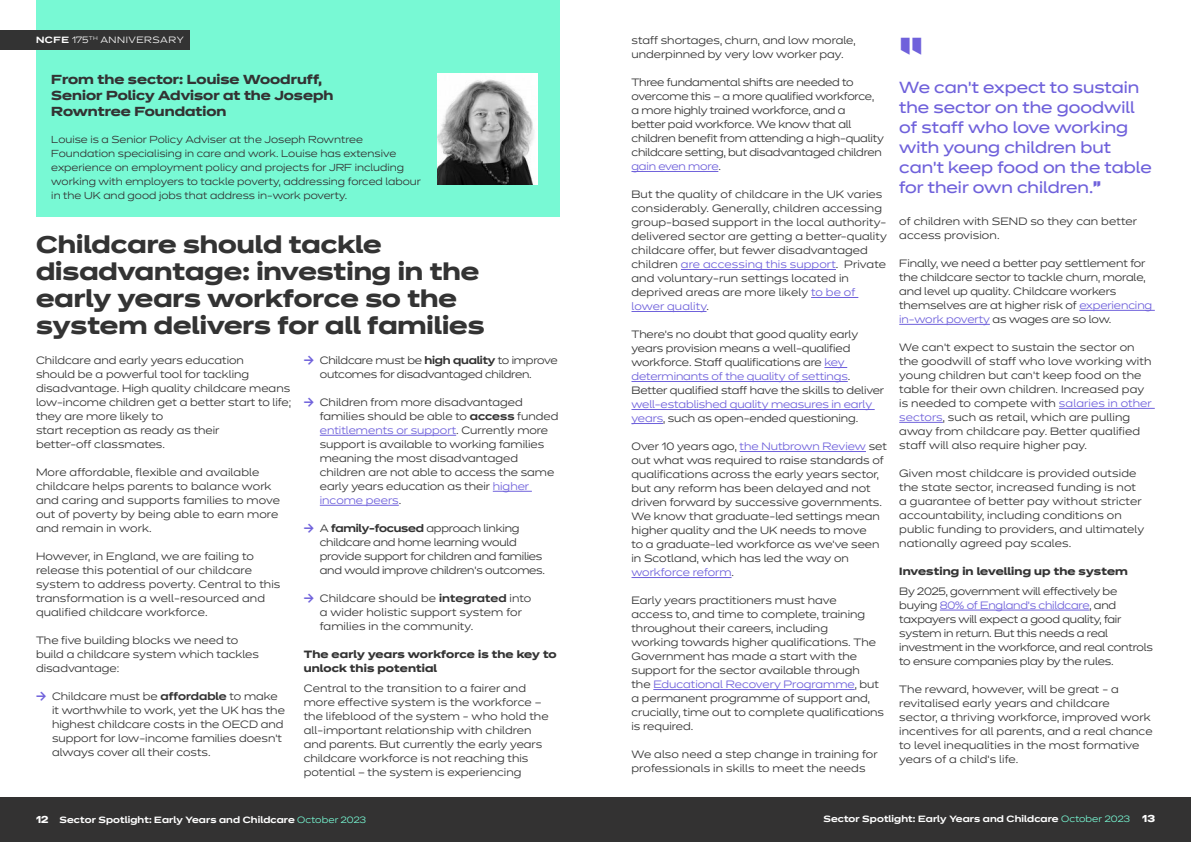
<style>
.page{position:relative;width:1191px;height:842px;background:#fff}
.page>*{position:absolute;margin:0;border:0;box-sizing:border-box;transform-origin:0 0}
.t1{font:700 48px "Dinamit";color:#6f61db}
.t2{font:700 24px/27px "Dinamit";color:#333}
.t3{font:16px/20px "Dinamit";color:#6f61db}
.t4{font:700 13px/16px "Dinamit";color:#333}
.t5{font:300 10.5px/14px "Dinamit";color:#333}
.t6{font:300 10.5px/14px "Dinamit";letter-spacing:-.02em;color:#333}
.t7{font:700 10.5px/14px "Dinamit";letter-spacing:.01em;color:#333}
.t8{font:300 10.5px/14px "Dinamit";letter-spacing:-.01em;color:#6f61db}
.t9{font:300 10px/14px "Dinamit";color:#333}
.t10{font:700 10px "Dinamit";color:#fff}
.t11{font:600 9px "Dinamit";letter-spacing:.01em;color:#fff}
.t12{font:300 9px "Dinamit";letter-spacing:.06em;color:#fff}
.s1{font-weight:600}
.s2{font-weight:700}
.s3{color:#6f61db}
.s4{color:#333}
.s5{font-weight:600;color:#6f61db}
.s6{font-weight:700;font-size:10px}
.s7{font-weight:300;color:#78f9d4}
</style>
<div class="page">
<div style="left:0;top:797px;width:1191px;height:45px;background:#333232"></div>
<div style="left:36px;top:0;width:523px;height:217px;background:#78f9d4"></div>
<div style="left:0;top:30px;width:190px;height:20px;background:#333"></div>
<hr style="left:320px;top:435px;width:136px;height:1px;background:#6f61db">
<hr style="left:493px;top:491px;width:39px;height:1px;background:#6f61db">
<hr style="left:320px;top:505px;width:79px;height:1px;background:#6f61db">
<hr style="left:631px;top:171px;width:87px;height:1px;background:#6f61db">
<hr style="left:681px;top:269px;width:155px;height:1px;background:#6f61db">
<hr style="left:811px;top:297px;width:47px;height:1px;background:#6f61db">
<hr style="left:631px;top:311px;width:75px;height:1px;background:#6f61db">
<svg style="left:824px;top:367px;width:23px;height:1px"></svg>
<hr style="left:631px;top:381px;width:216px;height:1px;background:#6f61db">
<hr style="left:631px;top:409px;width:243px;height:1px;background:#6f61db">
<hr style="left:631px;top:423px;width:32px;height:1px;background:#6f61db">
<hr style="left:739px;top:451px;width:127px;height:1px;background:#6f61db">
<hr style="left:631px;top:577px;width:100px;height:1px;background:#6f61db">
<hr style="left:653px;top:689px;width:201px;height:1px;background:#6f61db">
<img style="left:437px;top:74px;width:101px;height:111px">
<hr style="left:1079px;top:310px;width:75px;height:1px;background:#6f61db">
<hr style="left:899px;top:324px;width:91px;height:1px;background:#6f61db">
<hr style="left:1059px;top:408px;width:95px;height:1px;background:#6f61db">
<hr style="left:899px;top:422px;width:44px;height:1px;background:#6f61db">
<hr style="left:939px;top:610px;width:150px;height:1px;background:#6f61db">
<p class="t12" style="left:36px;top:33px;width:149px"><span class="s1">NCFE</span> 175<sup>TH</sup> ANNIVERSARY</p>
<h1 class="t1" style="left:899px;top:15px;width:25px">“</h1>
<h3 class="t3" style="left:899px;top:76px;width:254px">We can’t expect to sustain the sector on the goodwill of staff who love working with young children but can’t keep food on the table for their own children.<span class="s2">”</span></h3>
<p class="t5" style="left:899px;top:213px;width:239px">of children with SEND so they can better access provision.</p>
<p class="t5" style="left:899px;top:255px;width:254px">Finally, we need a better pay settlement for the childcare sector to tackle churn, morale, and level up quality. Childcare workers themselves are at higher risk of <span class="s3">experiencing in-work poverty</span> as wages are so low.</p>
<p class="t5" style="left:899px;top:339px;width:254px">We can’t expect to sustain the sector on the goodwill of staff who love working with young children but can’t keep food on the table for their own children. Increased pay is needed to compete with <span class="s3">salaries in other sectors</span>, such as retail, which are pulling away from childcare pay. Better qualified staff will also require higher pay.</p>
<p class="t5" style="left:899px;top:465px;width:247px">Given most childcare is provided outside the state sector, increased funding is not a guarantee of better pay without stricter accountability, including conditions on public funding to providers, and ultimately nationally agreed pay scales.</p>
<p class="t7" style="left:899px;top:563px;width:230px">Investing in levelling up the system</p>
<p class="t6" style="left:899px;top:583px;width:255px">By 2025, government will effectively be buying <span class="s3">80% of England’s childcare</span>, and taxpayers will expect a good quality, fair system in return. But this needs a real investment in the workforce, and real controls to ensure companies play by the rules.</p>
<p class="t5" style="left:899px;top:681px;width:255px">The reward, however, will be great - a revitalised early years and childcare<br>sector, a thriving workforce, improved work incentives for all parents, and a real chance to level inequalities in the most formative years of a child‘s life.</p>
<p class="t5" style="left:631px;top:32px;width:226px">staff shortages, churn, and low morale, underpinned by very low worker pay.</p>
<p class="t6" style="left:631px;top:74px;width:254px">Three fundamental shifts are needed to overcome this – a more qualified workforce, a more highly trained workforce, and a<br>better paid workforce. We know that all children benefit from attending a high-quality childcare setting, but disadvantaged children <span class="s3">gain even more</span>.</p>
<p class="t5" style="left:631px;top:186px;width:257px">But the quality of childcare in the UK varies considerably. Generally, children accessing group-based support in the local authority&shy;delivered sector are getting a better-quality childcare offer, but fewer disadvantaged children <span class="s3">are accessing this support</span>. Private and voluntary-run settings located in deprived areas are more likely <span class="s3">to be of lower quality</span>.</p>
<p class="t5" style="left:631px;top:326px;width:254px">There’s no doubt that good quality early years provision means a well-qualified workforce. Staff qualifications are <span class="s3">key determinants of the quality of settings</span>.<br>Better qualified staff have the skills to deliver</p>
<p class="t8" style="left:631px;top:396px;width:242px">well-established quality measures in early years<span class="s4">, such as open-ended questioning.</span></p>
<p class="t5" style="left:631px;top:438px;width:257px">Over 10 years ago, <span class="s3">the Nutbrown Review</span> set out what was required to raise standards of qualifications across the early years sector, but any reform has been delayed and not driven forward by successive governments.<br>We know that graduate-led settings mean higher quality and the UK needs to move<br>to a graduate-led workforce as we’ve seen in Scotland, which has led the way on <span class="s3">workforce reform</span>.</p>
<p class="t5" style="left:631px;top:592px;width:254px">Early years practitioners must have<br>access to, and time to complete, training throughout their careers, including<br>working towards higher qualifications. The Government has made a start with the support for the sector available through<br>the <span class="s3">Educational Recovery Programme</span>, but a permanent programme of support and, crucially, time out to complete qualifications is required.</p>
<p class="t5" style="left:631px;top:746px;width:248px">We also need a step change in training for professionals in skills to meet the needs</p>
<p class="t4" style="left:51px;top:70px;width:284px">From the sector: Louise Woodruff,<br>Senior Policy Advisor at the Joseph<br>Rowntree Foundation</p>
<p class="t9" style="left:51px;top:131px;width:371px">Louise is a Senior Policy Adviser at the Joseph Rowntree Foundation specialising in care and work. Louise has extensive experience on employment policy and projects for JRF including working with employers to tackle poverty, addressing forced labour in the UK and good jobs that address in-work poverty.</p>
<h2 class="t2" style="left:36px;top:229px;width:450px">Childcare should tackle disadvantage: investing in the early years workforce so the system delivers for all families</h2>
<p class="t5" style="left:36px;top:352px;width:257px">Childcare and early years education<br>should be a powerful tool for tackling disadvantage. High quality childcare means low-income children get a better start to life; they are more likely to<br>start reception as ready as their<br>better-off classmates.</p>
<p class="t5" style="left:36px;top:464px;width:245px">More affordable, flexible and available childcare helps parents to balance work and caring and supports families to move out of poverty by being able to earn more and remain in work.</p>
<p class="t5" style="left:36px;top:548px;width:246px">However, in England, we are failing to release this potential of our childcare system to address poverty. Central to this transformation is a well-resourced and qualified childcare workforce.</p>
<p class="t5" style="left:36px;top:632px;width:224px">The five building blocks we need to build a childcare system which tackles disadvantage:</p>
<p class="t5" style="left:52px;top:688px;width:234px;text-indent:-16px"><span class="s5">→</span> Childcare must be <span class="s1">affordable</span> to make it worthwhile to work, yet the UK has the highest childcare costs in the OECD and support for low-income families doesn’t always cover all their costs.</p>
<p class="t6" style="left:320px;top:352px;width:239px;text-indent:-16px"><span class="s5">→</span> Childcare must be <span class="s1">high quality</span> to improve outcomes for disadvantaged children.</p>
<p class="t5" style="left:320px;top:394px;width:240px;text-indent:-16px"><span class="s5">→</span> Children from more disadvantaged families should be able to <span class="s1">access</span> funded <span class="s3">entitlements or support</span>. Currently more support is available to working families meaning the most disadvantaged children are not able to access the same early years education as their <span class="s3">higher income peers</span>.</p>
<p class="t6" style="left:320px;top:520px;width:227px;text-indent:-16px"><span class="s5">→</span> A <span class="s1">family-focused</span> approach linking childcare and home learning would provide support for children and families and would improve children’s outcomes.</p>
<p class="t5" style="left:320px;top:590px;width:213px;text-indent:-16px"><span class="s5">→</span> Childcare should be <span class="s1">integrated</span> into a wider holistic support system for families in the community.</p>
<p class="t7" style="left:304px;top:646px;width:254px">The early years workforce is the key to unlock this potential</p>
<p class="t5" style="left:304px;top:680px;width:246px">Central to the transition to a fairer and more effective system is the workforce – the lifeblood of the system - who hold the all-important relationship with children and parents. But currently the early years childcare workforce is not reaching this potential – the system is experiencing</p>
<p class="t11" style="left:36px;top:812px;width:331px"><span class="s6">12</span> Sector Spotlight: Early Years and Childcare <span class="s7">October 2023</span></p>
<p class="t10" style="left:1142px;top:810px;width:14px">13</p>
<p class="t11" style="left:823px;top:811px;width:308px">Sector Spotlight: Early Years and Childcare <span class="s7">October 2023</span></p>
</div>
